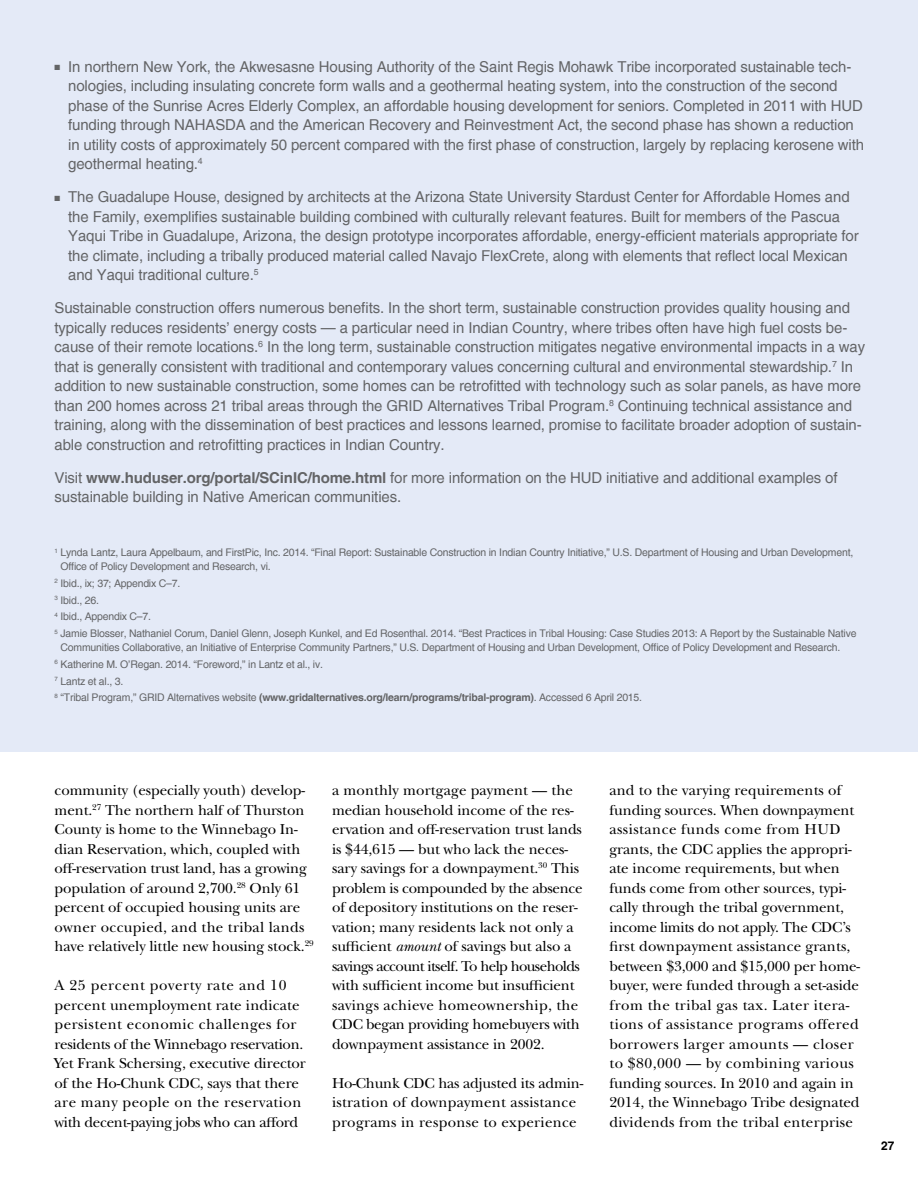
<style>
.page{position:relative;width:918px;height:1188px;background:#fff}
.page>*{position:absolute;margin:0;border:0;box-sizing:border-box;transform-origin:0 0}
.Sidebar_Message_text{font:15px/19.5px "Helvetica";letter-spacing:-.01em;color:#636466}
.Body_Text{font:15px/19.5px "New Baskerville ITC Std";letter-spacing:-.005em;color:#000}
.Body_Text-2{font:15px/19.5px "New Baskerville ITC Std";letter-spacing:.02em;color:#000}
.t1{font:700 12px "Helvetica";color:#000}
.Footnotes{font:10.5px/13.5px "Helvetica";letter-spacing:-.02em;color:#636466}
.s1{font-weight:700}
.s2{font-style:italic}
</style>
<div class="page">
<div style="left:0;top:0;width:918px;height:752px;background:#e4eaf7"></div>
<p class="Sidebar_Message_text" style="left:68px;top:57px;width:797px;text-indent:-14px">■ In northern New York, the Akwesasne Housing Authority of the Saint Regis Mohawk Tribe incorporated sustainable tech&shy;nologies, including insulating concrete form walls and a geothermal heating system, into the construction of the second phase of the Sunrise Acres Elderly Complex, an affordable housing development for seniors. Completed in 2011 with HUD funding through NAHASDA and the American Recovery and Reinvestment Act, the second phase has shown a reduction in utility costs of approximately 50 percent compared with the first phase of construction, largely by replacing kerosene with geothermal heating.<sup>4</sup></p>
<p class="Sidebar_Message_text" style="left:68px;top:188px;width:792px;text-indent:-14px">■ The Guadalupe House, designed by architects at the Arizona State University Stardust Center for Affordable Homes and the Family, exemplifies sustainable building combined with culturally relevant features. Built for members of the Pascua Yaqui Tribe in Guadalupe, Arizona, the design prototype incorporates affordable, energy-efficient materials appropriate for the climate, including a tribally produced material called Navajo FlexCrete, along with elements that reflect local Mexican and Yaqui traditional culture.<sup>5</sup></p>
<p class="Sidebar_Message_text" style="left:55px;top:299px;width:812px">Sustainable construction offers numerous benefits. In the short term, sustainable construction provides quality housing and typically reduces residents’ energy costs — a particular need in Indian Country, where tribes often have high fuel costs be&shy;cause of their remote locations.<sup>6</sup> In the long term, sustainable construction mitigates negative environmental impacts in a way that is generally consistent with traditional and contemporary values concerning cultural and environmental stewardship.<sup>7</sup> In addition to new sustainable construction, some homes can be retrofitted with technology such as solar panels, as have more than 200 homes across 21 tribal areas through the GRID Alternatives Tribal Program.<sup>8</sup> Continuing technical assistance and training, along with the dissemination of best practices and lessons learned, promise to facilitate broader adoption of sustain&shy;able construction and retrofitting practices in Indian Country.</p>
<p class="Sidebar_Message_text" style="left:55px;top:468px;width:785px">Visit <span class="s1">www.huduser.org/portal/SCinIC/home.html</span> for more information on the HUD initiative and additional examples of sustainable building in Native American communities.</p>
<p class="Footnotes" style="left:61px;top:546px;width:794px;text-indent:-6px"><sup>1</sup> Lynda Lantz, Laura Appelbaum, and FirstPic, Inc. 2014. “Final Report: Sustainable Construction in Indian Country Initiative,” U.S. Department of Housing and Urban Development,<br>Office of Policy Development and Research, vi.</p>
<p class="Footnotes" style="left:55px;top:577px;width:127px"><sup>2</sup> Ibid., ix; 37; Appendix C–7.</p>
<p class="Footnotes" style="left:55px;top:594px;width:46px"><sup>3</sup> Ibid., 26.</p>
<p class="Footnotes" style="left:55px;top:610px;width:98px"><sup>4</sup> Ibid., Appendix C–7.</p>
<p class="Footnotes" style="left:61px;top:627px;width:798px;text-indent:-6px"><sup>5</sup> Jamie Blosser, Nathaniel Corum, Daniel Glenn, Joseph Kunkel, and Ed Rosenthal. 2014. “Best Practices in Tribal Housing: Case Studies 2013: A Report by the Sustainable Native<br>Communities Collaborative, an Initiative of Enterprise Community Partners,” U.S. Department of Housing and Urban Development, Office of Policy Development and Research.</p>
<p class="Footnotes" style="left:55px;top:658px;width:270px"><sup>6</sup> Katherine M. O’Regan. 2014. “Foreword,” in Lantz et al., iv.</p>
<p class="Footnotes" style="left:55px;top:675px;width:70px"><sup>7</sup> Lantz et al., 3.</p>
<p class="Footnotes" style="left:55px;top:691px;width:589px"><sup>8</sup> “Tribal Program,” GRID Alternatives website <span class="s1">(www.gridalternatives.org/learn/programs/tribal-program)</span>. Accessed 6 April 2015.</p>
<p class="Body_Text" style="left:55px;top:781px;width:261px">community (especially youth) develop&shy;ment.<sup>27</sup> The northern half of Thurston County is home to the Winnebago In&shy;dian Reservation, which, coupled with off-reservation trust land, has a growing population of around 2,700.<sup>28</sup> Only 61 percent of occupied housing units are owner occupied, and the tribal lands have relatively little new housing stock.<sup>29</sup></p>
<p class="Body_Text" style="left:55px;top:976px;width:253px">A 25 percent poverty rate and 10 percent unemployment rate indicate persistent economic challenges for residents of the Winnebago reservation.<br>Yet Frank Schersing, executive director of the Ho-Chunk CDC, says that there are many people on the reservation with decent-paying jobs who can afford</p>
<p class="Body_Text" style="left:332px;top:781px;width:252px">a monthly mortgage payment — the median household income of the res&shy;ervation and off-reservation trust lands is $44,615 — but who lack the neces&shy;sary savings for a downpayment.<sup>30</sup> This problem is compounded by the absence of depository institutions on the reser&shy;vation; many residents lack not only a sufficient <span class="s2">amount</span> of savings but also a savings account itself. To help households with sufficient income but insufficient savings achieve homeownership, the CDC began providing homebuyers with downpayment assistance in 2002.</p>
<p class="Body_Text-2" style="left:332px;top:1073px;width:253px">Ho-Chunk CDC has adjusted its admin&shy;istration of downpayment assistance programs in response to experience</p>
<p class="Body_Text" style="left:609px;top:781px;width:252px">and to the varying requirements of funding sources. When downpayment assistance funds come from HUD grants, the CDC applies the appropri&shy;ate income requirements, but when funds come from other sources, typi&shy;cally through the tribal government, income limits do not apply. The CDC’s first downpayment assistance grants, between $3,000 and $15,000 per home&shy;buyer, were funded through a set-aside from the tribal gas tax. Later itera&shy;tions of assistance programs offered borrowers larger amounts — closer to $80,000 — by combining various funding sources. In 2010 and again in 2014, the Winnebago Tribe designated dividends from the tribal enterprise</p>
<p class="t1" style="left:881px;top:1138px;width:15px">27</p>
</div>
